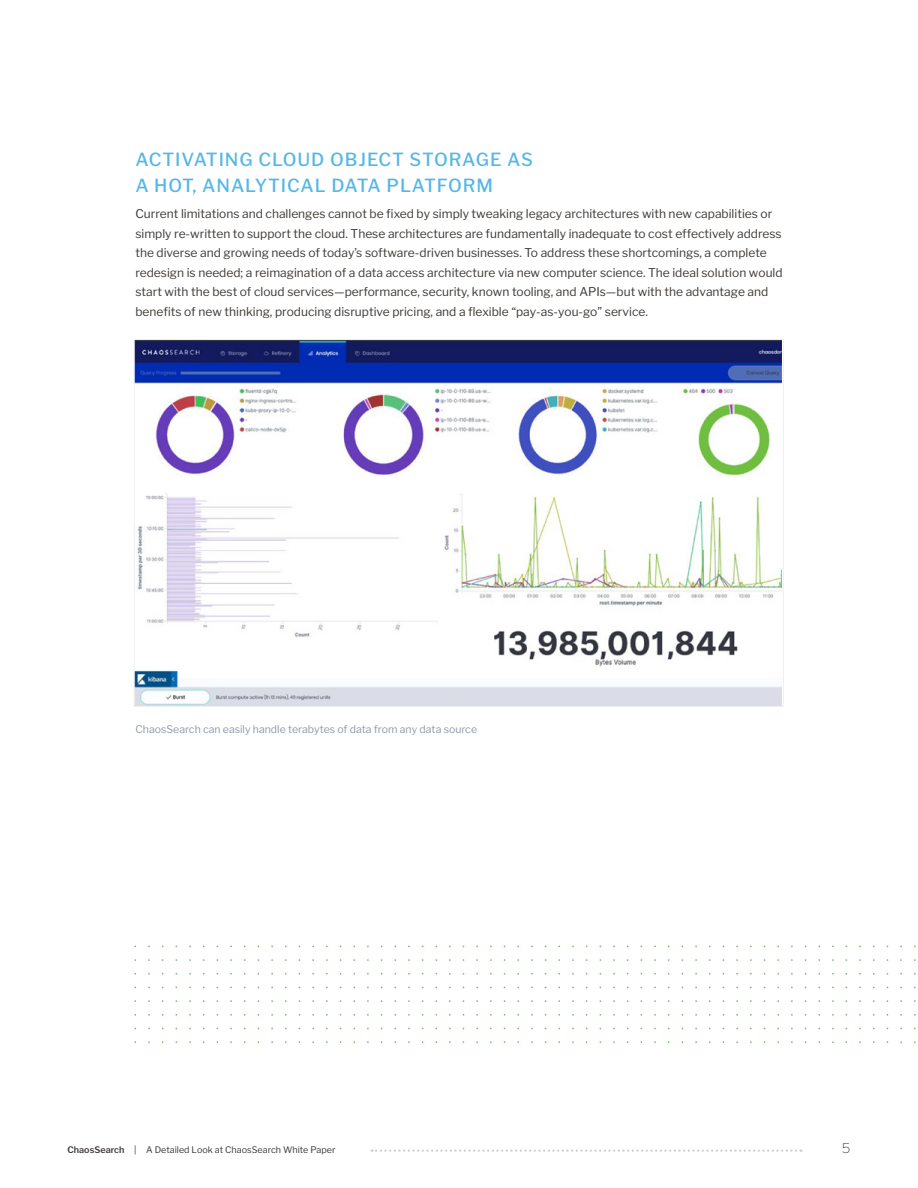
<style>
.page{position:relative;width:918px;height:1188px;background:#fff}
.page>*{position:absolute;margin:0;border:0;box-sizing:border-box;transform-origin:0 0}
.t1{font:500 18px/25.5px "Libre Franklin";letter-spacing:.05em;color:#56b7e6}
.t2{font:100 13.5px "Libre Franklin";color:#3d3935}
.t3{font:12px/19.5px "Libre Franklin";color:#3d3935}
.t4{font:10.5px "Libre Franklin";color:#8f99a7}
.t5{font:9px "Libre Franklin";color:#3d3935}
.s1{font-weight:600}
</style>
<div class="page">
<svg style="left:372px;top:1150px;width:426px;height:2px"></svg>
<img style="left:136px;top:341px;width:646px;height:364px">
<h1 class="t1" style="left:135px;top:147px;width:399px">ACTIVATING CLOUD OBJECT STORAGE AS<br>A HOT, ANALYTICAL DATA PLATFORM</h1>
<p class="t3" style="left:135px;top:204px;width:649px">Current limitations and challenges cannot be fixed by simply tweaking legacy architectures with new capabilities or simply re-written to support the cloud. These architectures are fundamentally inadequate to cost effectively address the diverse and growing needs of today’s software-driven businesses. To address these shortcomings, a complete redesign is needed; a reimagination of a data access architecture via new computer science. The ideal solution would start with the best of cloud services—performance, security, known tooling, and APIs—but with the advantage and benefits of new thinking, producing disruptive pricing, and a flexible “pay-as-you-go” service.</p>
<p class="t4" style="left:136px;top:723px;width:343px">ChaosSearch can easily handle terabytes of data from any data source</p>
<p class="t5" style="left:68px;top:1144px;width:270px"><span class="s1">ChaosSearch</span> | A Detailed Look at ChaosSearch White Paper</p>
<p class="t2" style="left:842px;top:1140px;width:10px">5</p>
</div>
